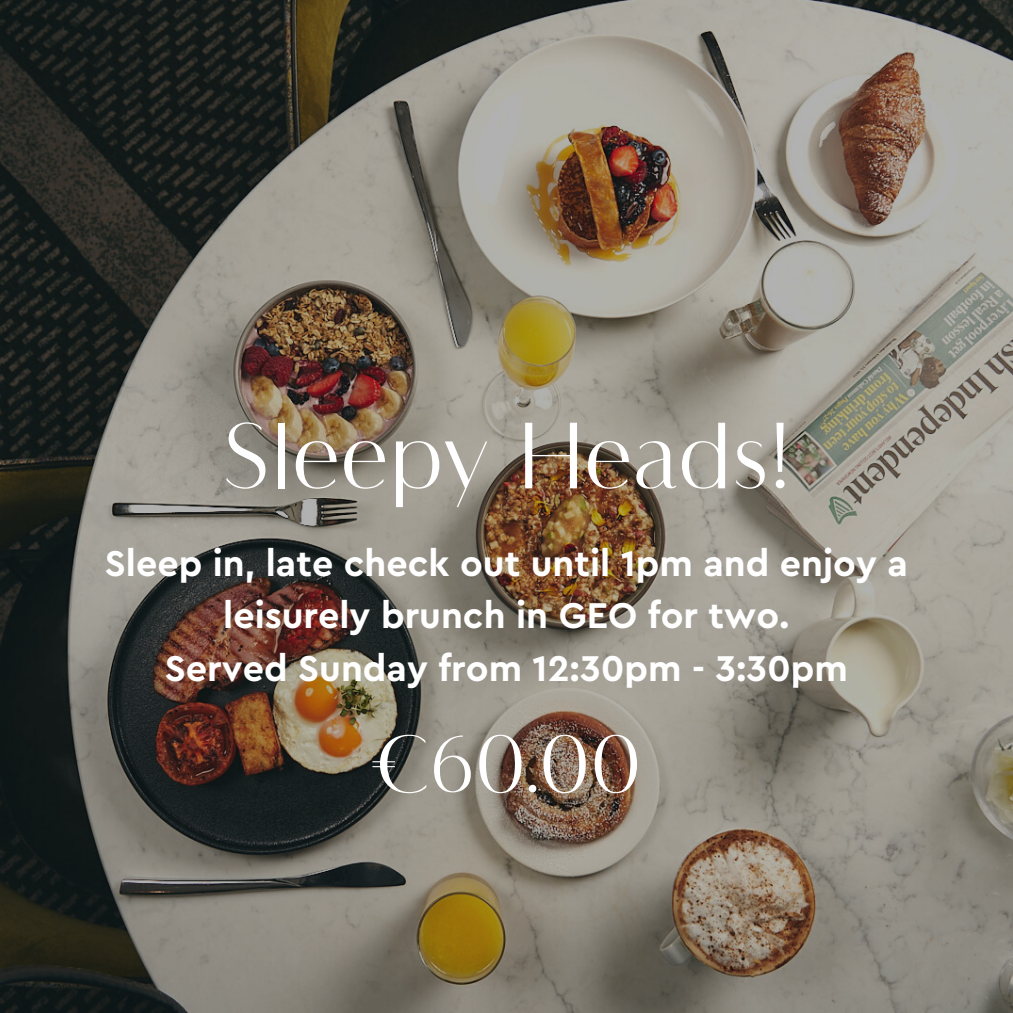
<style>
.page{position:relative;width:1013px;height:1013px;background:#fff}
.page>*{position:absolute;margin:0;border:0;box-sizing:border-box;transform-origin:0 0}
.t1{font:93.75px "Flatline Sans";color:#fff}
.t2{font:81.25px "Flatline Sans";color:#fff}
.t3{font:700 37.5px/52.5px "Cera Pro";color:#fff;text-align:center}
</style>
<div class="page">
<img style="left:0;top:0;width:1012px;height:1012px">
<p class="t1" style="left:221px;top:401px;width:572px">Sleepy Heads!</p>
<p class="t3" style="left:105px;top:538px;width:804px">Sleep in, late check out until 1pm and enjoy a leisurely brunch in GEO for two.</p>
<p class="t3" style="left:165px;top:643px;width:684px">Served Sunday from 12:30pm - 3:30pm</p>
<p class="t2" style="left:368px;top:716px;width:275px">€60.00</p>
</div>
